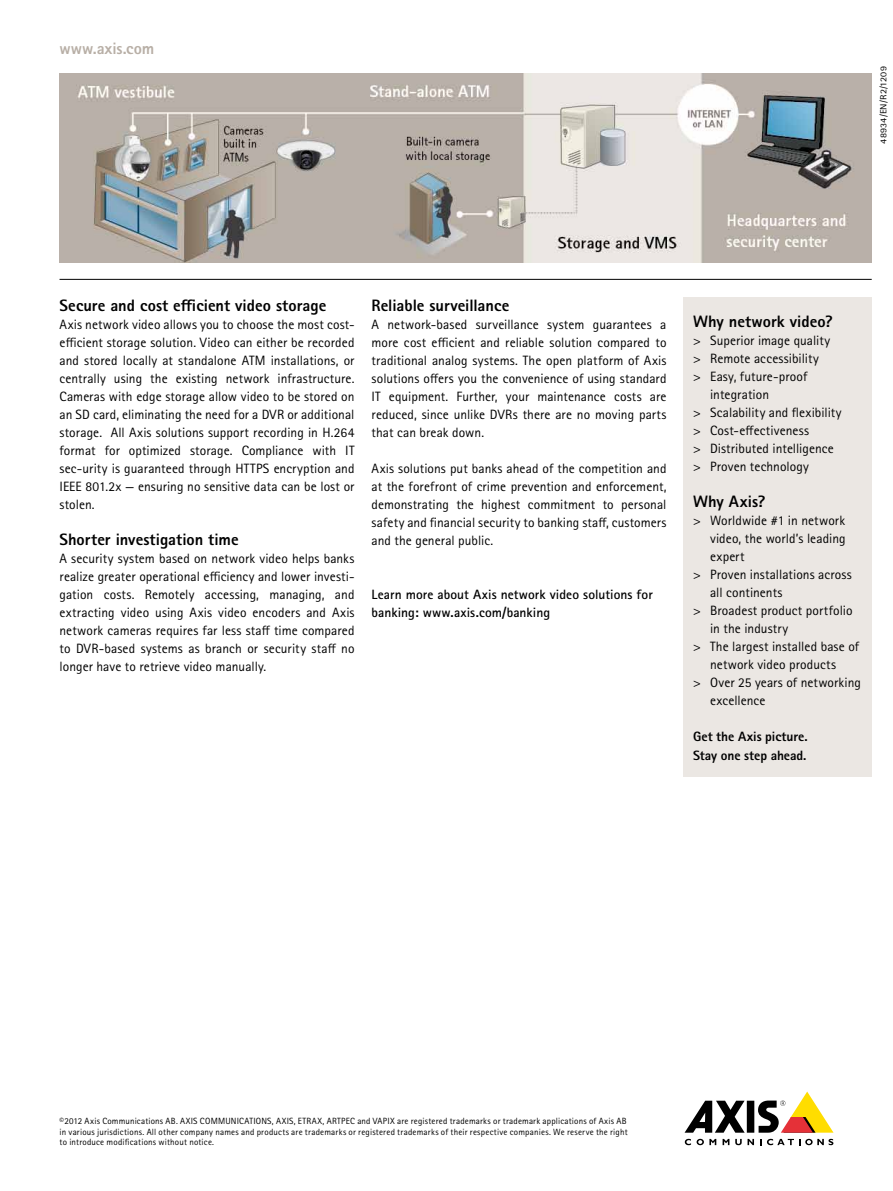
<style>
.page{position:relative;width:893px;height:1191px;background:#fff}
.page>*{position:absolute;margin:0;border:0;box-sizing:border-box;transform-origin:0 0}
.t1{font:800 16.5px "Rotis Sans Serif Pro";color:#000}
.t2{font:800 16.5px "Rotis Sans Serif Pro";letter-spacing:-.005em;color:#b8afa6}
.t3{font:13.5px/18px "Rotis Sans Serif Pro";letter-spacing:.005em;color:#000;text-align:justify}
.t4{font:700 13.5px/18px "Rotis Sans Serif Pro";letter-spacing:.005em;color:#000}
.t5{font:800 13.5px/18px "Rotis Sans Serif Pro";letter-spacing:-.005em;color:#000}
.t6{font:9px/10.8px "Rotis Sans Serif Pro";letter-spacing:.02em;color:#000}
.t7{font:9px "Rotis Sans Serif Pro";letter-spacing:.02em;color:#000;scale:1.12 1}
</style>
<div class="page">
<div style="left:747px;top:1100px;width:7px;height:32px;background:#000"></div>
<svg style="left:685px;top:1100px;width:60px;height:32px"></svg>
<svg style="left:758px;top:1091px;width:75px;height:41px"></svg>
<svg style="left:685px;top:1138px;width:6px;height:7px"></svg>
<svg style="left:697px;top:1138px;width:19px;height:7px"></svg>
<svg style="left:723px;top:1138px;width:6px;height:7px"></svg>
<svg style="left:735px;top:1138px;width:19px;height:7px"></svg>
<svg style="left:760px;top:1138px;width:73px;height:7px"></svg>
<hr style="left:60px;top:279px;width:812px;height:1px;background:#000">
<img style="left:60px;top:74px;width:812px;height:188px">
<div style="left:684px;top:297px;width:188px;height:480px;background:#ebe7e3"></div>
<p class="t2" style="left:60px;top:38px;width:96px">www.axis.com</p>
<p class="t7" style="left:878px;top:144px;width:70px;rotate:-90deg">48934/EN/R2/1209</p>
<p class="t1" style="left:60px;top:295px;width:268px">Secure and cost efficient video storage</p>
<p class="t3" style="left:60px;top:315px;width:297px">Axis network video allows you to choose the most cost&shy;efficient storage solution. Video can either be recorded and stored locally at standalone ATM installations, or centrally using the existing network infrastructure.<br>Cameras with edge storage allow video to be stored on an SD card, eliminating the need for a DVR or additional storage. All Axis solutions support recording in H.264 format for optimized storage. Compliance with IT sec-urity is guaranteed through HTTPS encryption and IEEE 801.2x — ensuring no sensitive data can be lost or stolen.</p>
<p class="t1" style="left:60px;top:529px;width:181px">Shorter investigation time</p>
<p class="t3" style="left:60px;top:549px;width:296px">A security system based on network video helps banks realize greater operational efficiency and lower investi&shy;gation costs. Remotely accessing, managing, and extracting video using Axis video encoders and Axis network cameras requires far less staff time compared to DVR-based systems as branch or security staff no longer have to retrieve video manually.</p>
<p class="t1" style="left:372px;top:295px;width:139px">Reliable surveillance</p>
<p class="t3" style="left:372px;top:315px;width:297px">A network-based surveillance system guarantees a more cost efficient and reliable solution compared to traditional analog systems. The open platform of Axis solutions offers you the convenience of using standard IT equipment. Further, your maintenance costs are reduced, since unlike DVRs there are no moving parts that can break down.</p>
<p class="t3" style="left:372px;top:459px;width:297px">Axis solutions put banks ahead of the competition and at the forefront of crime prevention and enforcement, demonstrating the highest commitment to personal safety and financial security to banking staff, customers and the general public.</p>
<p class="t4" style="left:372px;top:585px;width:283px">Learn more about Axis network video solutions for banking: www.axis.com/banking</p>
<p class="t1" style="left:693px;top:311px;width:141px">Why network video?</p>
<p class="t3" style="left:693px;top:332px;width:139px">&gt; Superior image quality</p>
<p class="t3" style="left:693px;top:350px;width:127px">&gt; Remote accessibility</p>
<p class="t3" style="left:693px;top:368px;width:116px">&gt; Easy, future-proof</p>
<p class="t3" style="left:710px;top:386px;width:60px">integration</p>
<p class="t3" style="left:693px;top:404px;width:150px">&gt; Scalability and flexibility</p>
<p class="t3" style="left:693px;top:422px;width:117px">&gt; Cost-effectiveness</p>
<p class="t3" style="left:693px;top:440px;width:142px">&gt; Distributed intelligence</p>
<p class="t3" style="left:693px;top:458px;width:117px">&gt; Proven technology</p>
<p class="t1" style="left:693px;top:491px;width:74px">Why Axis?</p>
<p class="t3" style="left:693px;top:512px;width:153px">&gt; Worldwide #1 in network</p>
<p class="t3" style="left:710px;top:530px;width:137px">video, the world’s leading</p>
<p class="t3" style="left:710px;top:548px;width:36px">expert</p>
<p class="t3" style="left:693px;top:566px;width:160px">&gt; Proven installations across</p>
<p class="t3" style="left:710px;top:584px;width:74px">all continents</p>
<p class="t3" style="left:693px;top:602px;width:161px">&gt; Broadest product portfolio</p>
<p class="t3" style="left:710px;top:620px;width:79px">in the industry</p>
<p class="t3" style="left:693px;top:638px;width:167px">&gt; The largest installed base of</p>
<p class="t3" style="left:710px;top:656px;width:127px">network video products</p>
<p class="t3" style="left:693px;top:674px;width:169px">&gt; Over 25 years of networking</p>
<p class="t3" style="left:710px;top:692px;width:57px">excellence</p>
<p class="t5" style="left:693px;top:728px;width:116px">Get the Axis picture.<br>Stay one step ahead.</p>
<p class="t6" style="left:60px;top:1115px;width:570px">©2012 Axis Communications AB. AXIS COMMUNICATIONS, AXIS, ETRAX, ARTPEC and VAPIX are registered trademarks or trademark applications of Axis AB in various jurisdictions. All other company names and products are trademarks or registered trademarks of their respective companies. We reserve the right to introduce modifications without notice.</p>
</div>
